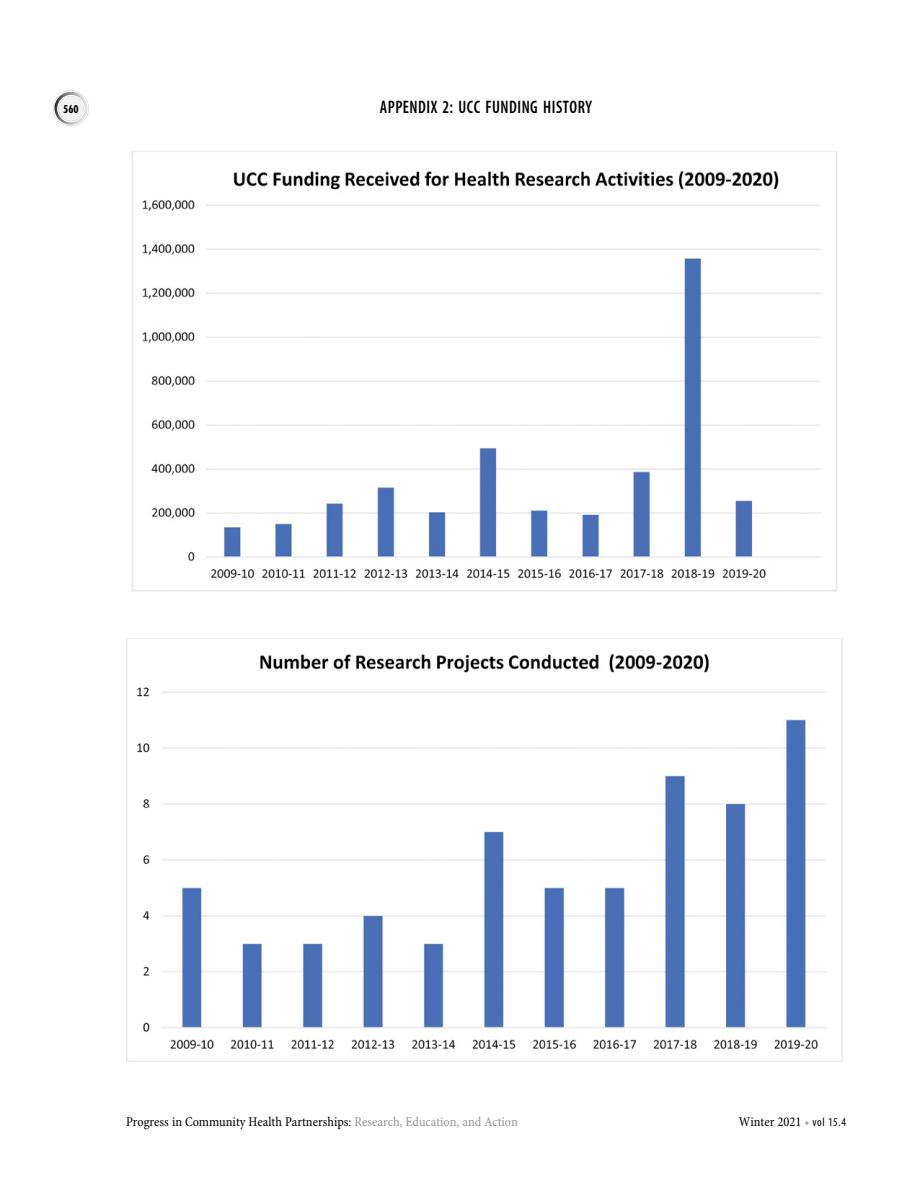
<style>
.page{position:relative;width:918px;height:1188px;background:#fff}
.page>*{position:absolute;margin:0;border:0;box-sizing:border-box;transform-origin:0 0}
.t1{font:600 condensed 18.15px "Myriad Pro";letter-spacing:.03em;color:#000;scale:.91 1}
.t2{font:condensed 13.5px "Minion Pro";color:#000}
.t3{font:700 condensed 10.5px "Futura";color:#000}
.s1{color:#939598}
.s2{color:#a7a9ac}
.s3{font-family:"Myriad Pro";font-size:12px}
</style>
<div class="page">
<svg style="left:53px;top:90px;width:36px;height:37px"></svg>
<div style="left:59px;top:96px;width:24px;height:25px;background:#f1f1f2;border-radius:50%"></div>
<img style="left:126px;top:151px;width:717px;height:911px">
<p class="t3" style="left:63px;top:102px;width:17px">560</p>
<h1 class="t1" style="left:380px;top:97px;width:235px">APPENDIX 2: UCC FUNDING HISTORY</h1>
<p class="t2" style="left:126px;top:1113px;width:393px">Progress in Community Health Partnerships: <span class="s1">Research, Education, and Action</span></p>
<p class="t2" style="left:739px;top:1113px;width:109px">Winter 2021 <span class="s2">•</span> <span class="s3">vol 15.4</span></p>
</div>
